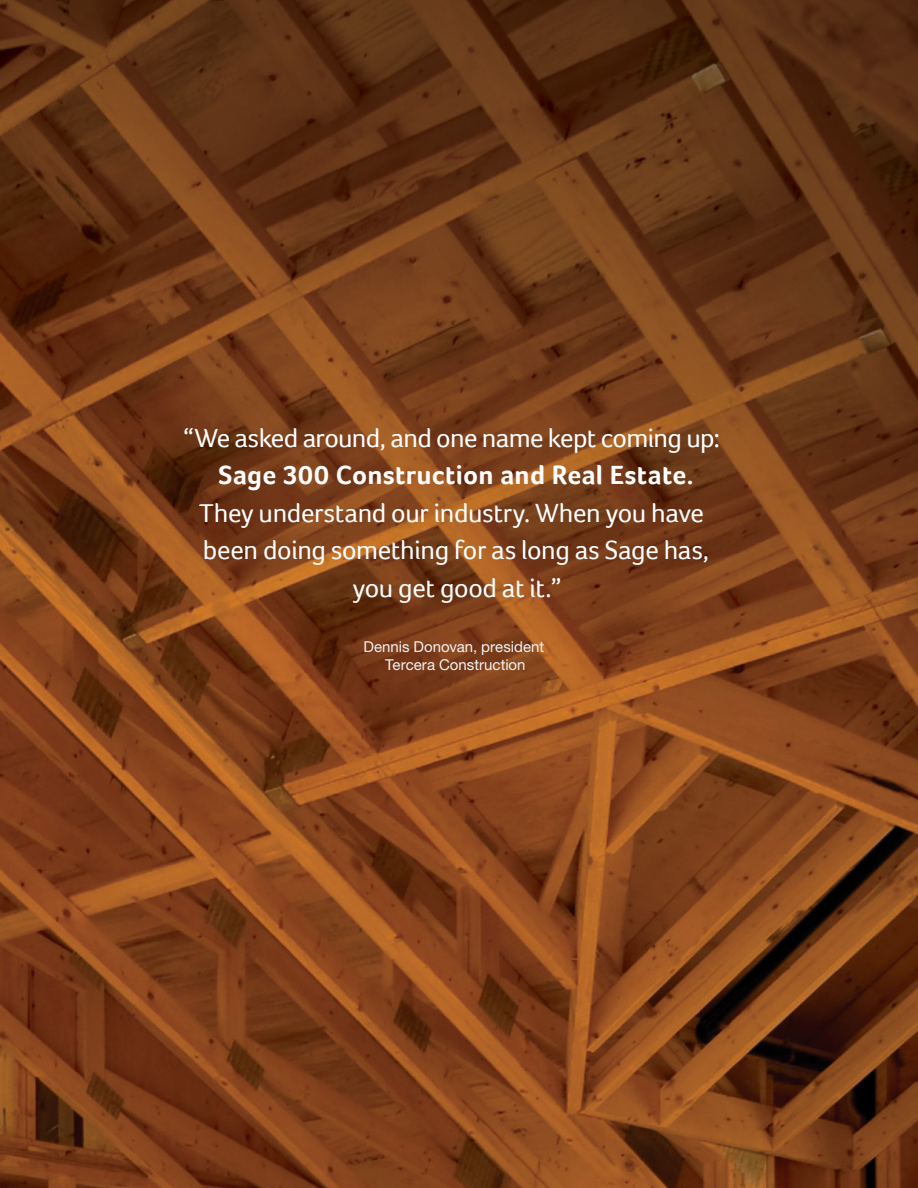
<style>
.page{position:relative;width:918px;height:1188px;background:#fff}
.page>*{position:absolute;margin:0;border:0;box-sizing:border-box;transform-origin:0 0}
.t1{font:27px/37.5px "Foco";letter-spacing:-.015em;color:#fff;text-align:center}
.t2{font:700 27px "Foco";letter-spacing:.01em;color:#fff}
.t3{font:15px/18px "Helvetica Neue";color:#f1f1f2;text-align:center}
</style>
<div class="page">
<img style="left:0;top:0;width:918px;height:1188px">
<p class="t1" style="left:183px;top:419px;width:538px">“We asked around, and one name kept coming up:</p>
<p class="t2" style="left:218px;top:459px;width:477px">Sage 300 Construction and Real Estate.</p>
<p class="t1" style="left:199px;top:494px;width:511px">They understand our industry. When you have been doing something for as long as Sage has, you get good at it.”</p>
<p class="t3" style="left:363px;top:638px;width:182px">Dennis Donovan, president<br>Tercera Construction</p>
</div>
